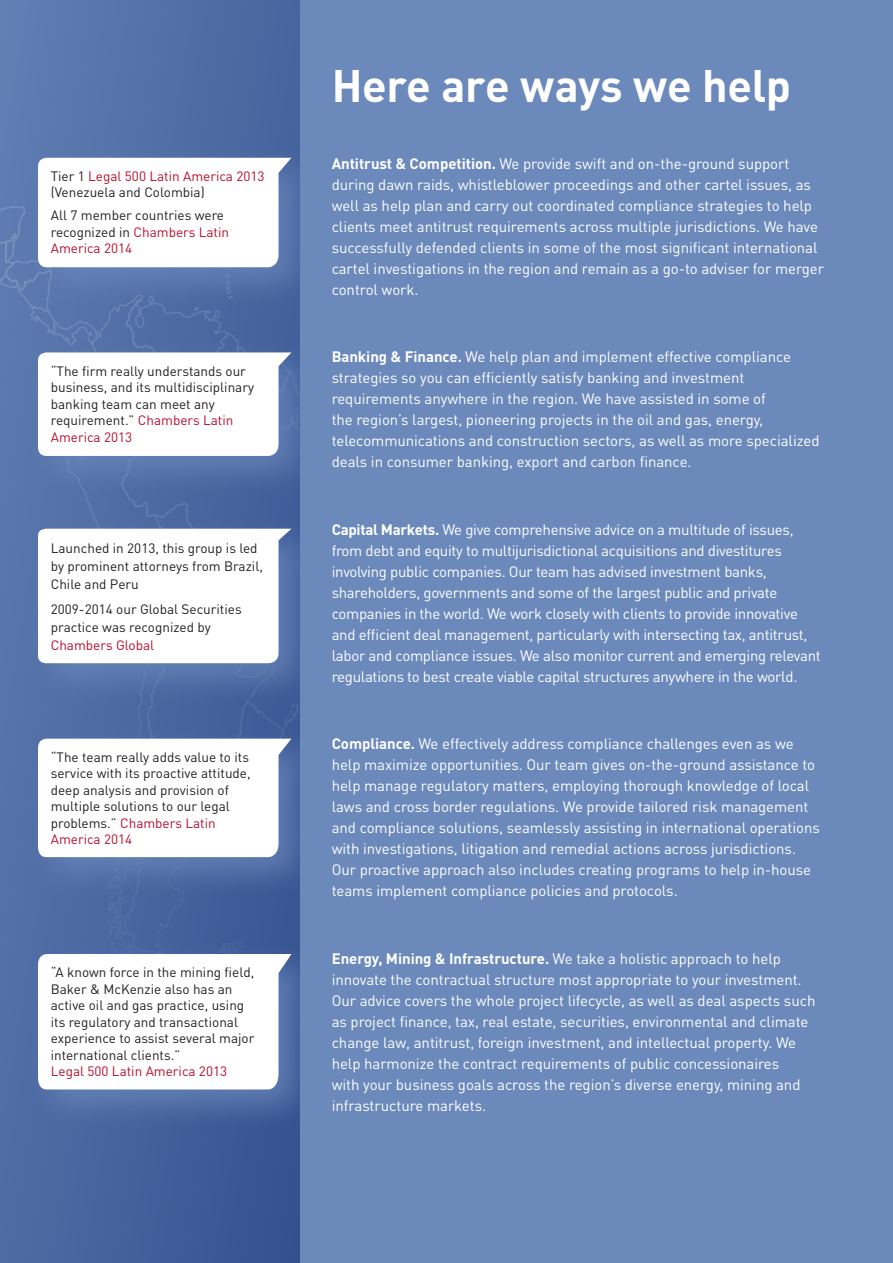
<style>
.page{position:relative;width:893px;height:1263px;background:#fff}
.page>*{position:absolute;margin:0;border:0;box-sizing:border-box;transform-origin:0 0}
.City_Name{font:700 45px "DINOT";letter-spacing:-.01em;color:#fff}
.Boiler_Plate{font:15px/21px "DINOT";letter-spacing:-.005em;color:#fff}
.body_text{font:13.5px/16.5px "DINOT";color:#231f20}
.s1{color:#ba0d2b}
.s2{font-weight:700}
</style>
<div class="page">
<div style="left:300px;top:0;width:593px;height:1263px;background:#6b89bb"></div>
<div style="left:0;top:0;width:300px;height:1263px;background:linear-gradient(to right,#5976ac,#3e5b97)"></div>
<div style="left:25px;top:145px;width:305px;height:166px;background:#6b89bb;opacity:.75"></div>
<svg style="left:38px;top:158px;width:253px;height:109px"></svg>
<div style="left:25px;top:339px;width:305px;height:160px;background:#6b89bb;opacity:.75"></div>
<svg style="left:38px;top:352px;width:253px;height:104px"></svg>
<div style="left:25px;top:725px;width:305px;height:175px;background:#6b89bb;opacity:.75"></div>
<svg style="left:38px;top:739px;width:253px;height:118px"></svg>
<div style="left:25px;top:941px;width:306px;height:192px;background:#6b89bb;opacity:.75"></div>
<svg style="left:38px;top:954px;width:253px;height:135px"></svg>
<div style="left:25px;top:515px;width:305px;height:192px;background:#6b89bb;opacity:.75"></div>
<svg style="left:38px;top:529px;width:253px;height:134px"></svg>
<p class="body_text" style="left:51px;top:167px;width:215px">Tier 1 <span class="s1">Legal 500 Latin America 2013 </span>(Venezuela and Colombia)</p>
<p class="body_text" style="left:51px;top:207px;width:180px">All 7 member countries were recognized in <span class="s1">Chambers Latin<br>America 2014</span></p>
<p class="body_text" style="left:51px;top:362px;width:205px">“The firm really understands our business, and its multidisciplinary banking team can meet any requirement.” <span class="s1">Chambers Latin<br>America 2013</span></p>
<p class="body_text" style="left:51px;top:539px;width:214px;line-height:18px">Launched in 2013, this group is led by prominent attorneys from Brazil,<br>Chile and Peru</p>
<p class="body_text" style="left:51px;top:599px;width:192px;line-height:18px">2009-2014 our Global Securities practice was recognized by<br><span class="s1">Chambers Global</span></p>
<p class="body_text" style="left:51px;top:748px;width:201px">“The team really adds value to its service with its proactive attitude, deep analysis and provision of multiple solutions to our legal problems.” <span class="s1">Chambers Latin<br>America 2014</span></p>
<p class="body_text" style="left:51px;top:963px;width:205px">“A known force in the mining field,<br>Baker &amp; McKenzie also has an active oil and gas practice, using its regulatory and transactional experience to assist several major international clients.”<br><span class="s1">Legal 500 Latin America 2013</span></p>
<p class="City_Name" style="left:332px;top:56px;width:461px">Here are ways we help</p>
<p class="Boiler_Plate" style="left:332px;top:152px;width:494px"><span class="s2">Antitrust &amp; Competition.</span> We provide swift and on-the-ground support during dawn raids, whistleblower proceedings and other cartel issues, as well as help plan and carry out coordinated compliance strategies to help clients meet antitrust requirements across multiple jurisdictions. We have successfully defended clients in some of the most significant international cartel investigations in the region and remain as a go-to adviser for merger control work.</p>
<p class="Boiler_Plate" style="left:332px;top:346px;width:489px"><span class="s2">Banking &amp; Finance.</span> We help plan and implement effective compliance strategies so you can efficiently satisfy banking and investment requirements anywhere in the region. We have assisted in some of<br>the region’s largest, pioneering projects in the oil and gas, energy, telecommunications and construction sectors, as well as more specialized deals in consumer banking, export and carbon finance.</p>
<p class="Boiler_Plate" style="left:332px;top:518px;width:491px"><span class="s2">Capital Markets.</span> We give comprehensive advice on a multitude of issues, from debt and equity to multijurisdictional acquisitions and divestitures involving public companies. Our team has advised investment banks, shareholders, governments and some of the largest public and private companies in the world. We work closely with clients to provide innovative and efficient deal management, particularly with intersecting tax, antitrust, labor and compliance issues. We also monitor current and emerging relevant regulations to best create viable capital structures anywhere in the world.</p>
<p class="Boiler_Plate" style="left:332px;top:733px;width:490px"><span class="s2">Compliance.</span> We effectively address compliance challenges even as we help maximize opportunities. Our team gives on-the-ground assistance to help manage regulatory matters, employing thorough knowledge of local laws and cross border regulations. We provide tailored risk management and compliance solutions, seamlessly assisting in international operations with investigations, litigation and remedial actions across jurisdictions.<br>Our proactive approach also includes creating programs to help in-house teams implement compliance policies and protocols.</p>
<p class="Boiler_Plate" style="left:332px;top:947px;width:485px"><span class="s2">Energy, Mining &amp; Infrastructure.</span> We take a holistic approach to help innovate the contractual structure most appropriate to your investment.<br>Our advice covers the whole project lifecycle, as well as deal aspects such as project finance, tax, real estate, securities, environmental and climate change law, antitrust, foreign investment, and intellectual property. We help harmonize the contract requirements of public concessionaires<br>with your business goals across the region’s diverse energy, mining and infrastructure markets.</p>
</div>
